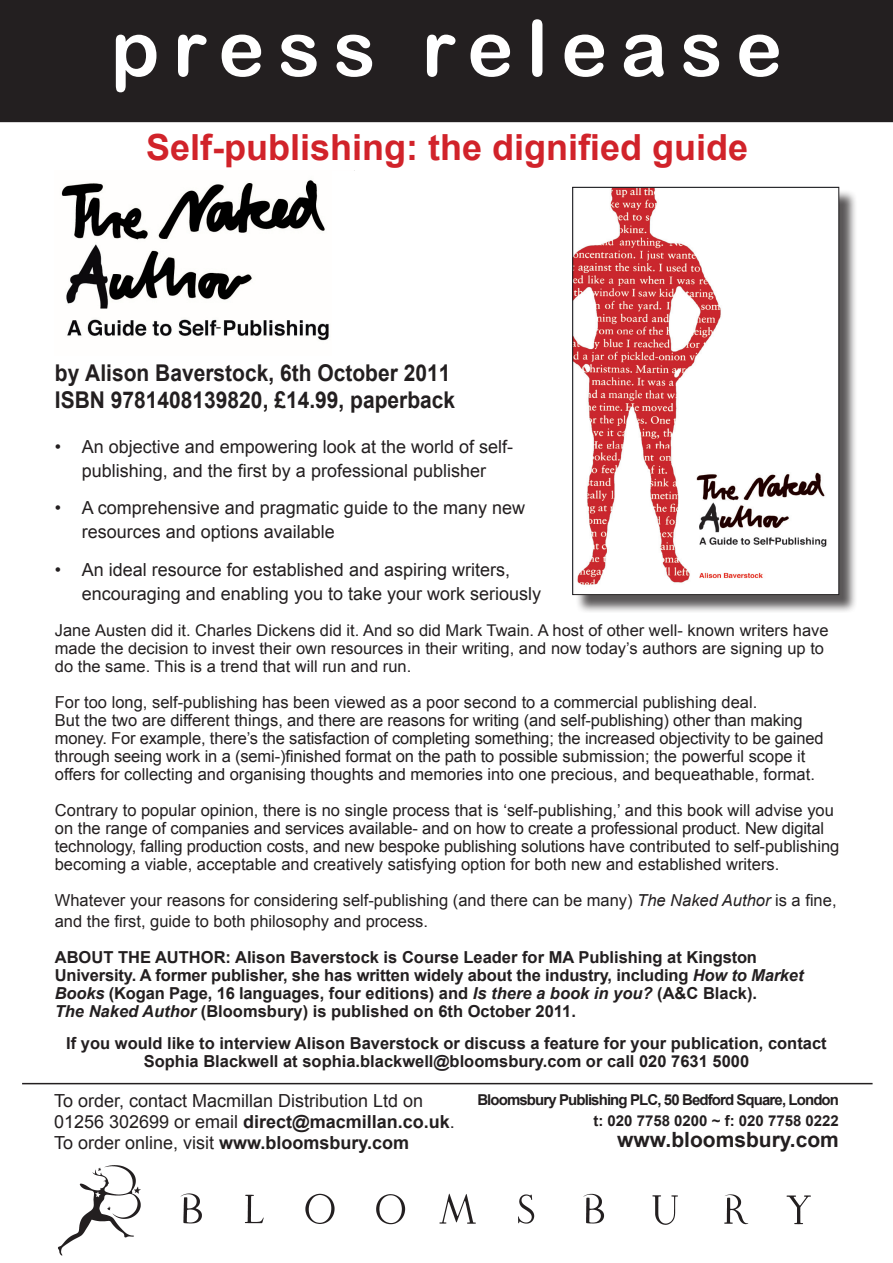
<style>
.page{position:relative;width:893px;height:1263px;background:#fff}
.page>*{position:absolute;margin:0;border:0;box-sizing:border-box;transform-origin:0 0}
.t1{font:78px "Arial Rounded MT Bold";letter-spacing:.17em;color:#fff}
.t2{font:700 36px "Arial";color:#d1232a}
.t3{font:700 23.1px/27px "Arial";color:#231f20;scale:.91 1}
.t4{font:700 21px "Arial";color:#231f20}
.t5{font:18px/24px "Arial";color:#231f20}
.t6{font:16.5px/18px "Arial";color:#231f20}
.t7{font:700 16.5px/18px "Arial";color:#231f20}
.t8{font:16.2px/18px "Arial";color:#231f20}
.t9{font:700 15px/21px "Arial";letter-spacing:-.06em;color:#231f20;text-align:right}
.s1{font-size:16.5px}
.s2{font-style:italic}
.s3{font-weight:700}
</style>
<div class="page">
<div style="left:0;top:0;width:893px;height:121px;background:#231f20"></div>
<hr style="left:21px;top:120px;width:851px;height:2px;background:#231f20">
<hr style="left:22px;top:1083px;width:851px;height:1px;background:#231f20">
<div style="left:575px;top:189px;width:283px;height:424px;background:#231f20;opacity:.75"></div>
<img style="left:575px;top:189px;width:262px;height:404px">
<div style="left:573px;top:187px;width:266px;height:408px;border:1px solid #231f20"></div>
<img style="left:61px;top:180px;width:268px;height:161px">
<img style="left:58px;top:1165px;width:83px;height:91px">
<img style="left:180px;top:1193px;width:631px;height:32px">
<svg style="left:769px;top:538px;width:7px;height:4px"></svg>
<h1 class="t1" style="left:111px;top:2px;width:673px">press release</h1>
<h2 class="t2" style="left:146px;top:123px;width:604px">Self-publishing: the dignified guide</h2>
<p class="t8" style="left:216px;top:317px;width:7px">-</p>
<h3 class="t3" style="left:55px;top:360px;width:442px">by Alison Baverstock, 6th October 2011<br>ISBN 9781408139820, £14.99, paperback</h3>
<p class="t5" style="left:55px;top:435px;width:460px;text-align:center">• An objective and empowering look at the world of self&shy;publishing, and the first by a professional publisher</p>
<p class="t5" style="left:82px;top:496px;width:445px;text-indent:-27px">• A comprehensive and pragmatic guide to the many new resources and options available</p>
<p class="t5" style="left:82px;top:557px;width:461px;text-indent:-27px">• An ideal resource for established and aspiring writers, encouraging and enabling you to take your work seriously</p>
<p class="t8" style="left:55px;top:621px;width:775px"><span class="s1">Jane</span> Austen did it. Charles Dickens did it. And so did Mark Twain. A host of other well- known writers have made the decision to invest their own resources in their writing, and now today’s authors are signing up to do the same. This is a trend that will run and run.</p>
<p class="t6" style="left:55px;top:693px;width:770px">For too long, self-publishing has been viewed as a poor second to a commercial publishing deal.<br>But the two are different things, and there are reasons for writing (and self-publishing) other than making money. For example, there’s the satisfaction of completing something; the increased objectivity to be gained through seeing work in a (semi-)finished format on the path to possible submission; the powerful scope it offers for collecting and organising thoughts and memories into one precious, and bequeathable, format.</p>
<p class="t6" style="left:55px;top:801px;width:786px">Contrary to popular opinion, there is no single process that is ‘self-publishing,’ and this book will advise you on the range of companies and services available- and on how to create a professional product. New digital technology, falling production costs, and new bespoke publishing solutions have contributed to self-publishing becoming a viable, acceptable and creatively satisfying option for both new and established writers.</p>
<p class="t6" style="left:55px;top:890px;width:783px;line-height:21px">Whatever your reasons for considering self-publishing (and there can be many) <span class="s2">The Naked Author</span> is a fine, and the first, guide to both philosophy and process.</p>
<p class="t7" style="left:55px;top:948px;width:750px">ABOUT THE AUTHOR: Alison Baverstock is Course Leader for MA Publishing at Kingston University. A former publisher, she has written widely about the industry, including <span class="s2">How to Market Books</span> (Kogan Page, 16 languages, four editions) and <span class="s2">Is there a book in you?</span> (A&amp;C Black).<br><span class="s2">The Naked Author</span> (Bloomsbury) is published on 6th October 2011.</p>
<p class="t7" style="left:66px;top:1034px;width:762px;text-align:center">If you would like to interview Alison Baverstock or discuss a feature for your publication, contact<br>Sophia Blackwell at sophia.blackwell@bloomsbury.com or call 020 7631 5000</p>
<p class="t5" style="left:54px;top:1090px;width:402px;line-height:21px">To order, contact Macmillan Distribution Ltd on<br>01256 302699 or email <span class="s3">direct@macmillan.co.uk</span>.<br>To order online, visit <span class="s3">www.bloomsbury.com</span></p>
<p class="t9" style="left:477px;top:1089px;width:363px">Bloomsbury Publishing PLC, 50 Bedford Square, London t: 020 7758 0200 ~ f: 020 7758 0222</p>
<p class="t4" style="left:617px;top:1125px;width:223px">www.bloomsbury.com</p>
</div>
